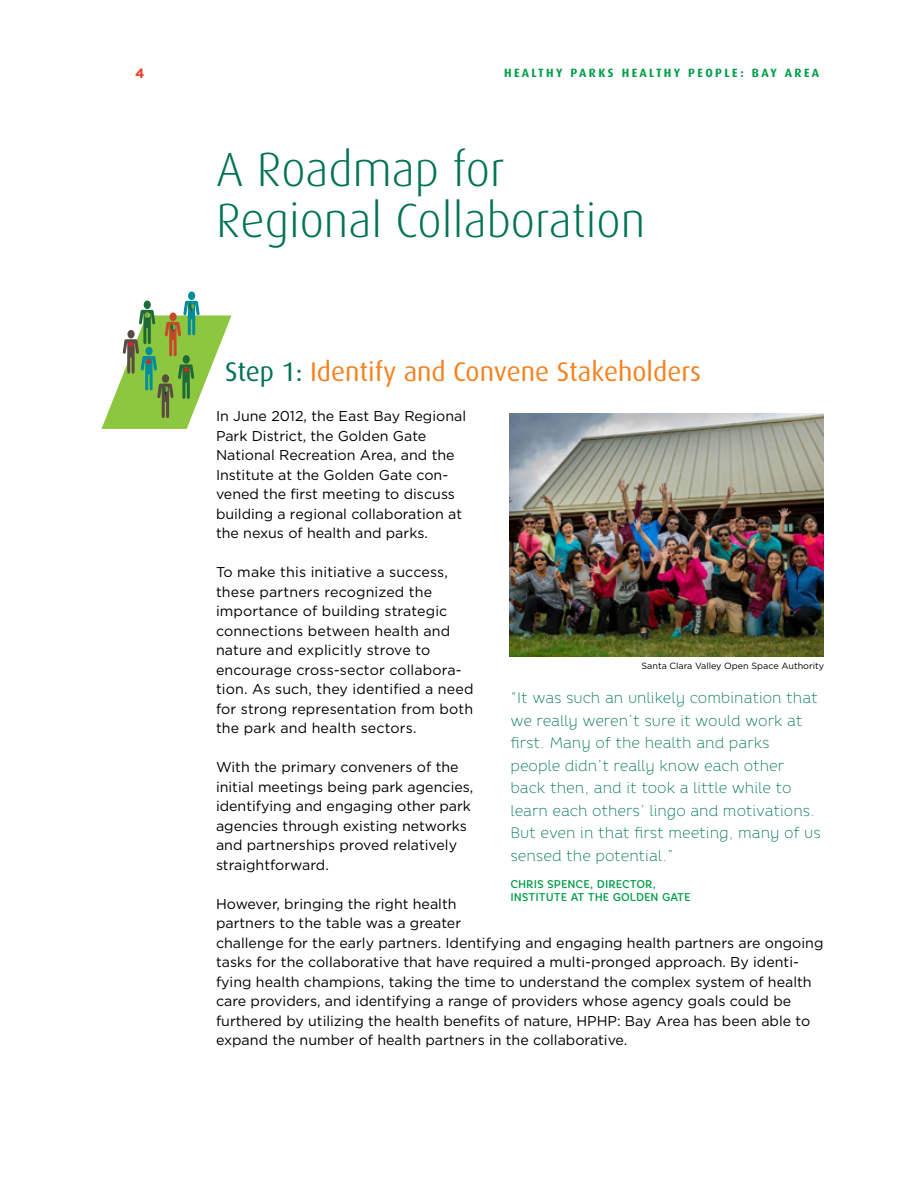
<style>
.page{position:relative;width:918px;height:1188px;background:#fff}
.page>*{position:absolute;margin:0;border:0;box-sizing:border-box;transform-origin:0 0}
.t1{font:300 48px/51px "Dax";color:#007355}
.t2{font:27px "Dax";color:#f58220}
.t3{font:100 15px/22.5px "Core Rhino 25";color:#007355}
.t4{font:14.25px/19.5px "Gotham";color:#000}
.t5{font:700 13.5px "Gotham";color:#ef4123}
.t6{font:700 12px "Dax";letter-spacing:.2em;color:#009d48}
.t7{font:500 11.25px/13.5px "Core Rhino 55";color:#009d48}
.t8{font:9px "Gotham";color:#000}
.s1{color:#007355}
</style>
<div class="page">
<img style="left:510px;top:414px;width:313px;height:243px">
<div style="left:188px;top:292px;width:7px;height:8px;background:#008d9a;border-radius:50%"></div>
<svg style="left:102px;top:301px;width:130px;height:128px"></svg>
<p class="t5" style="left:135px;top:65px;width:11px">4</p>
<p class="t6" style="left:504px;top:66px;width:317px">HEALTHY PARKS HEALTHY PEOPLE: BAY AREA</p>
<h1 class="t1" style="left:216px;top:144px;width:431px">A Roadmap for<br>Regional Collaboration</h1>
<h2 class="t2" style="left:225px;top:356px;width:478px"><span class="s1">Step 1:</span> Identify and Convene Stakeholders</h2>
<p class="t4" style="left:216px;top:406px;width:252px">In June 2012, the East Bay Regional Park District, the Golden Gate National Recreation Area, and the Institute at the Golden Gate con&shy;vened the first meeting to discuss building a regional collaboration at the nexus of health and parks.</p>
<p class="t4" style="left:216px;top:562px;width:259px">To make this initiative a success, these partners recognized the importance of building strategic connections between health and nature and explicitly strove to encourage cross-sector collabora&shy;tion. As such, they identified a need for strong representation from both the park and health sectors.</p>
<p class="t4" style="left:216px;top:757px;width:259px">With the primary conveners of the initial meetings being park agencies, identifying and engaging other park agencies through existing networks and partnerships proved relatively straightforward.</p>
<p class="t4" style="left:216px;top:894px;width:609px">However, bringing the right health<br>partners to the table was a greater<br>challenge for the early partners. Identifying and engaging health partners are ongoing tasks for the collaborative that have required a multi-pronged approach. By identi&shy;fying health champions, taking the time to understand the complex system of health care providers, and identifying a range of providers whose agency goals could be furthered by utilizing the health benefits of nature, HPHP: Bay Area has been able to expand the number of health partners in the collaborative.</p>
<p class="t8" style="left:642px;top:661px;width:184px">Santa Clara Valley Open Space Authority</p>
<p class="t3" style="left:510px;top:687px;width:312px">“It was such an unlikely combination that we really weren’t sure it would work at first. Many of the health and parks people didn’t really know each other back then, and it took a little while to learn each others’ lingo and motivations.<br>But even in that first meeting, many of us sensed the potential.”</p>
<p class="t7" style="left:510px;top:877px;width:182px">CHRIS SPENCE, DIRECTOR,<br>INSTITUTE AT THE GOLDEN GATE</p>
</div>
